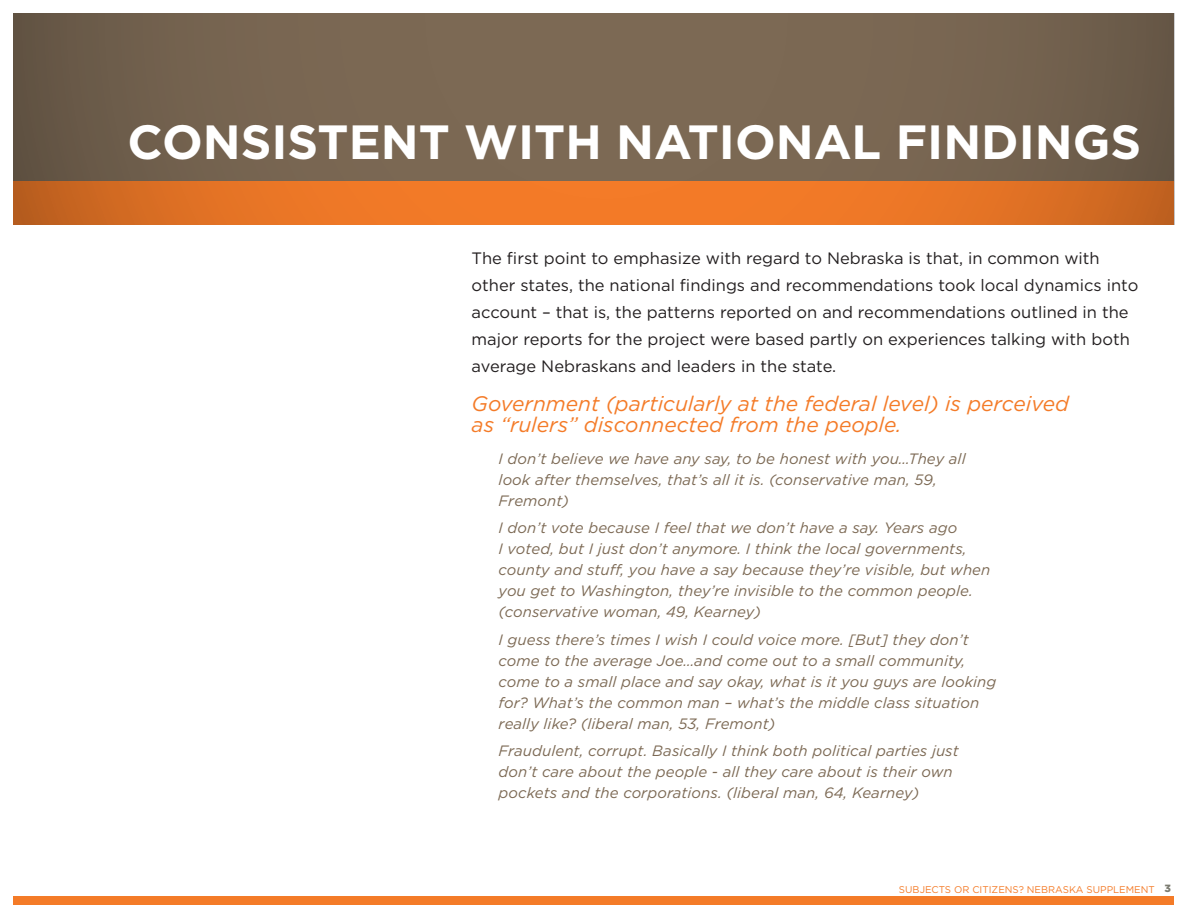
<style>
.page{position:relative;width:1188px;height:918px;background:#fff}
.page>*{position:absolute;margin:0;border:0;box-sizing:border-box;transform-origin:0 0}
.t1{font:700 48px "Gotham";color:#fff}
.SUB_SUPPLEMENT{font:italic 21px/21px "Gotham";color:#f47b28}
.Intro{font:16.5px/27px "Gotham";color:#231f20}
.Quote_1_2{font:italic 15px/21px "Gotham";letter-spacing:.005em;color:#7c6954}
.t2{font:900 10.5px "Gotham";color:#7c7c71}
.t3{font:9.75px "Gotham";color:#f47b28}
</style>
<div class="page">
<div style="left:14px;top:896px;width:1160px;height:8px;background:#f47b28"></div>
<svg style="left:14px;top:14px;width:1160px;height:211px;background:#8d6747"></svg>
<p class="t1" style="left:128px;top:114px;width:1015px">CONSISTENT WITH NATIONAL FINDINGS</p>
<p class="Intro" style="left:472px;top:245px;width:668px">The first point to emphasize with regard to Nebraska is that, in common with other states, the national findings and recommendations took local dynamics into account – that is, the patterns reported on and recommendations outlined in the major reports for the project were based partly on experiences talking with both average Nebraskans and leaders in the state.</p>
<p class="SUB_SUPPLEMENT" style="left:472px;top:393px;width:599px">Government (particularly at the federal level) is perceived as “rulers” disconnected from the people.</p>
<p class="Quote_1_2" style="left:499px;top:448px;width:469px">I don’t believe we have any say, to be honest with you…They all look after themselves, that’s all it is. (conservative man, 59,<br>Fremont)</p>
<p class="Quote_1_2" style="left:499px;top:518px;width:493px">I don’t vote because I feel that we don’t have a say. Years ago<br>I voted, but I just don’t anymore. I think the local governments, county and stuff, you have a say because they’re visible, but when you get to Washington, they’re invisible to the common people. (conservative woman, 49, Kearney)</p>
<p class="Quote_1_2" style="left:499px;top:629px;width:499px">I guess there’s times I wish I could voice more. [But] they don’t come to the average Joe…and come out to a small community, come to a small place and say okay, what is it you guys are looking for? What’s the common man – what’s the middle class situation really like? (liberal man, 53, Fremont)</p>
<p class="Quote_1_2" style="left:499px;top:740px;width:462px">Fraudulent, corrupt. Basically I think both political parties just don’t care about the people - all they care about is their own pockets and the corporations. (liberal man, 64, Kearney)</p>
<p class="t3" style="left:899px;top:884px;width:257px">SUBJECTS OR CITIZENS? NEBRASKA SUPPLEMENT</p>
<p class="t2" style="left:1164px;top:883px;width:8px">3</p>
</div>
